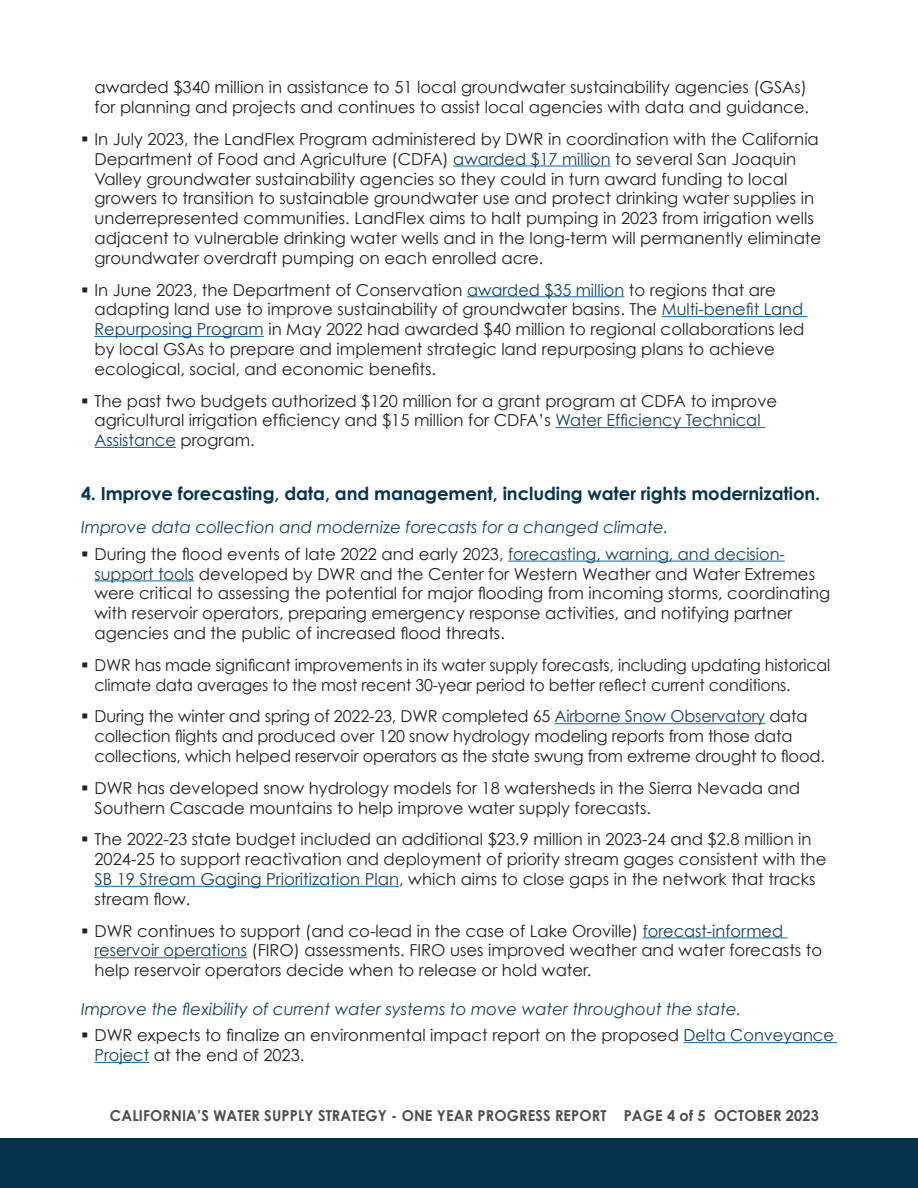
<style>
.page{position:relative;width:918px;height:1188px;background:#fff}
.page>*{position:absolute;margin:0;border:0;box-sizing:border-box;transform-origin:0 0}
.t1{font:700 18px "Century Gothic";letter-spacing:-.005em;color:#06344c}
.t2{font:16.5px/19.8px "Century Gothic";color:#231f20}
.t3{font:16.5px/19.8px "Century Gothic";color:#231f20;scale:.96 1}
.Goal_text{font:italic 16.5px "Century Gothic";color:#154057}
.t4{font:700 15px "Century Gothic";letter-spacing:.01em;color:#4d4d4f}
.s1{color:#154057}
</style>
<div class="page">
<div style="left:0;top:1138px;width:918px;height:50px;background:#06344c"></div>
<hr style="left:453px;top:166px;width:158px;height:1px;background:#0563c1">
<hr style="left:467px;top:296px;width:157px;height:1px;background:#0563c1">
<hr style="left:662px;top:316px;width:146px;height:1px;background:#0563c1">
<hr style="left:94px;top:336px;width:170px;height:1px;background:#0563c1">
<hr style="left:555px;top:427px;width:210px;height:1px;background:#0563c1">
<hr style="left:94px;top:447px;width:82px;height:1px;background:#0563c1">
<hr style="left:508px;top:561px;width:277px;height:1px;background:#0563c1">
<hr style="left:94px;top:581px;width:100px;height:1px;background:#0563c1">
<hr style="left:555px;top:723px;width:210px;height:1px;background:#0563c1">
<hr style="left:94px;top:886px;width:305px;height:1px;background:#0563c1">
<hr style="left:643px;top:938px;width:145px;height:1px;background:#0563c1">
<hr style="left:94px;top:957px;width:153px;height:1px;background:#0563c1">
<hr style="left:684px;top:1042px;width:153px;height:1px;background:#0563c1">
<hr style="left:94px;top:1062px;width:55px;height:1px;background:#0563c1">
<p class="t2" style="left:94px;top:77px;width:716px">awarded $340 million in assistance to 51 local groundwater sustainability agencies (GSAs) for planning and projects and continues to assist local agencies with data and guidance.</p>
<p class="t2" style="left:94px;top:129px;width:728px;text-indent:-14px">▪ In July 2023, the LandFlex Program administered by DWR in coordination with the California Department of Food and Agriculture (CDFA) <span class="s1">awarded $17 million</span> to several San Joaquin Valley groundwater sustainability agencies so they could in turn award funding to local growers to transition to sustainable groundwater use and protect drinking water supplies in underrepresented communities. LandFlex aims to halt pumping in 2023 from irrigation wells adjacent to vulnerable drinking water wells and in the long-term will permanently eliminate groundwater overdraft pumping on each enrolled acre.</p>
<p class="t2" style="left:94px;top:279px;width:711px;text-indent:-14px">▪ In June 2023, the Department of Conservation <span class="s1">awarded $35 million</span> to regions that are adapting land use to improve sustainability of groundwater basins. The <span class="s1">Multi-benefit Land Repurposing Program</span> in May 2022 had awarded $40 million to regional collaborations led by local GSAs to prepare and implement strategic land repurposing plans to achieve ecological, social, and economic benefits.</p>
<p class="t2" style="left:94px;top:390px;width:684px;text-indent:-14px">▪ The past two budgets authorized $120 million for a grant program at CDFA to improve agricultural irrigation efficiency and $15 million for CDFA’s <span class="s1">Water Efficiency Technical<br>Assistance</span> program.</p>
<p class="t1" style="left:81px;top:480px;width:741px">4. Improve forecasting, data, and management, including water rights modernization.</p>
<p class="Goal_text" style="left:81px;top:516px;width:589px">Improve data collection and modernize forecasts for a changed climate.</p>
<p class="t2" style="left:94px;top:544px;width:737px;text-indent:-14px">▪ During the flood events of late 2022 and early 2023, <span class="s1">forecasting, warning, and decision&shy;support tools</span> developed by DWR and the Center for Western Weather and Water Extremes were critical to assessing the potential for major flooding from incoming storms, coordinating with reservoir operators, preparing emergency response activities, and notifying partner agencies and the public of increased flood threats.</p>
<p class="t3" style="left:94px;top:655px;width:768px;text-indent:-14px">▪ DWR has made significant improvements in its water supply forecasts, including updating historical climate data averages to the most recent 30-year period to better reflect current conditions.</p>
<p class="t2" style="left:94px;top:706px;width:732px;text-indent:-14px">▪ During the winter and spring of 2022-23, DWR completed 65 <span class="s1">Airborne Snow Observatory</span> data collection flights and produced over 120 snow hydrology modeling reports from those data collections, which helped reservoir operators as the state swung from extreme drought to flood.</p>
<p class="t2" style="left:94px;top:778px;width:707px;text-indent:-14px">▪ DWR has developed snow hydrology models for 18 watersheds in the Sierra Nevada and<br>Southern Cascade mountains to help improve water supply forecasts.</p>
<p class="t2" style="left:94px;top:829px;width:733px;text-indent:-14px">▪ The 2022-23 state budget included an additional $23.9 million in 2023-24 and $2.8 million in 2024-25 to support reactivation and deployment of priority stream gages consistent with the <span class="s1">SB 19 Stream Gaging Prioritization Plan</span>, which aims to close gaps in the network that tracks stream flow.</p>
<p class="t2" style="left:94px;top:921px;width:729px;text-indent:-14px">▪ DWR continues to support (and co-lead in the case of Lake Oroville) <span class="s1">forecast-informed reservoir operations</span> (FIRO) assessments. FIRO uses improved weather and water forecasts to help reservoir operators decide when to release or hold water.</p>
<p class="Goal_text" style="left:81px;top:997px;width:662px">Improve the flexibility of current water systems to move water throughout the state.</p>
<p class="t2" style="left:94px;top:1025px;width:741px;text-indent:-14px">▪ DWR expects to finalize an environmental impact report on the proposed <span class="s1">Delta Conveyance<br>Project</span> at the end of 2023.</p>
<p class="t4" style="left:110px;top:1104px;width:710px">CALIFORNIA’S WATER SUPPLY STRATEGY - ONE YEAR PROGRESS REPORT PAGE 4 of 5 OCTOBER 2023</p>
</div>
